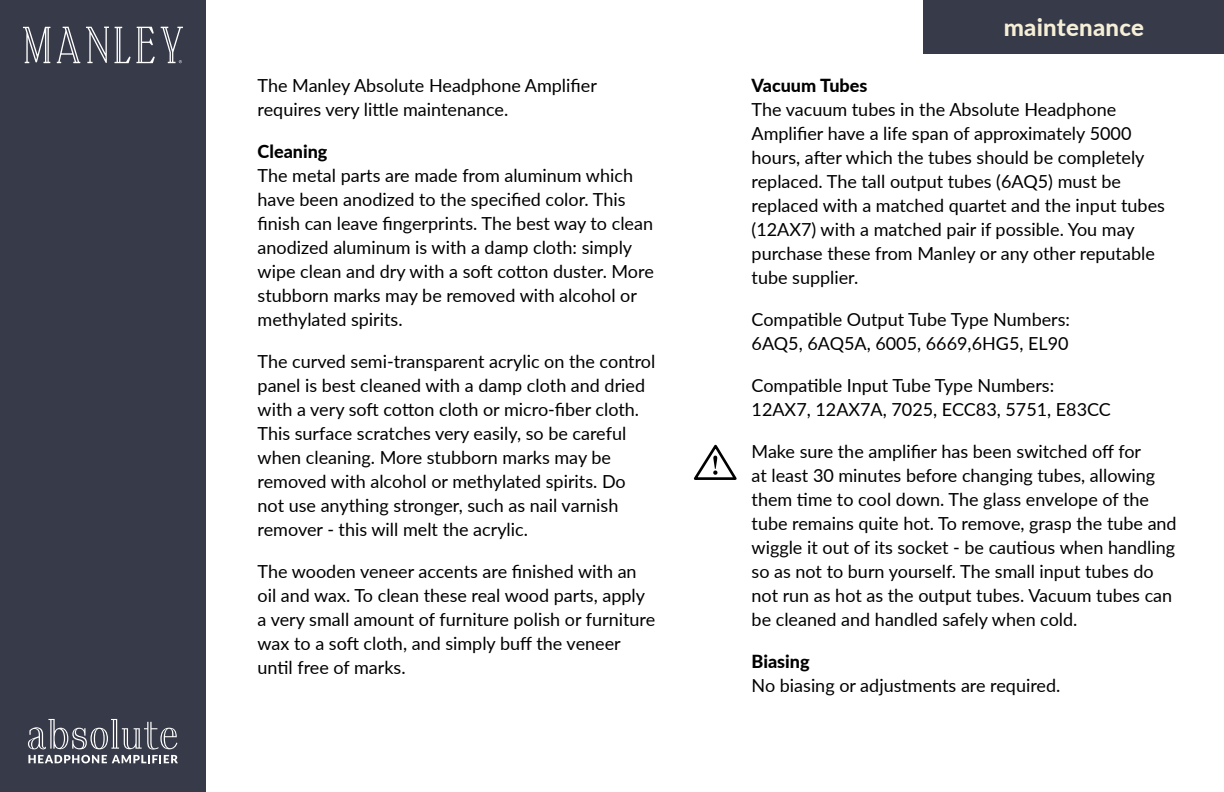
<style>
.page{position:relative;width:1224px;height:792px;background:#fff}
.page>*{position:absolute;margin:0;border:0;box-sizing:border-box;transform-origin:0 0}
.t1{font:800 24px "Lato";letter-spacing:.01em;color:#f5efd7}
.t2{font:18px/24px "Lato";color:#000}
.t3{font:800 18px "Lato";color:#000}
</style>
<div class="page">
<div style="left:0;top:0;width:206px;height:792px;background:#373a48"></div>
<svg style="left:28px;top:719px;width:149px;height:30px"></svg>
<svg style="left:28px;top:755px;width:150px;height:8px"></svg>
<svg style="left:23px;top:27px;width:27px;height:36px"></svg>
<svg style="left:57px;top:27px;width:23px;height:36px"></svg>
<svg style="left:86px;top:27px;width:69px;height:36px"></svg>
<svg style="left:161px;top:27px;width:22px;height:36px"></svg>
<svg style="left:693px;top:444px;width:44px;height:36px"></svg>
<div style="left:924px;top:0;width:300px;height:54px;background:#373a48"></div>
<p class="t2" style="left:258px;top:73px;width:341px">The Manley Absolute Headphone Amplifier requires very little maintenance.</p>
<p class="t3" style="left:258px;top:138px;width:71px">Cleaning</p>
<p class="t2" style="left:258px;top:163px;width:398px">The metal parts are made from aluminum which have been anodized to the specified color. This finish can leave fingerprints. The best way to clean anodized aluminum is with a damp cloth: simply wipe clean and dry with a soft cotton duster. More stubborn marks may be removed with alcohol or methylated spirits.</p>
<p class="t2" style="left:258px;top:349px;width:399px">The curved semi-transparent acrylic on the control panel is best cleaned with a damp cloth and dried with a very soft cotton cloth or micro-fiber cloth.<br>This surface scratches very easily, so be careful when cleaning. More stubborn marks may be removed with alcohol or methylated spirits. Do not use anything stronger, such as nail varnish remover - this will melt the acrylic.</p>
<p class="t2" style="left:258px;top:559px;width:399px">The wooden veneer accents are finished with an oil and wax. To clean these real wood parts, apply a very small amount of furniture polish or furniture wax to a soft cloth, and simply buff the veneer until free of marks.</p>
<h1 class="t1" style="left:1004px;top:10px;width:142px">maintenance</h1>
<p class="t3" style="left:752px;top:72px;width:117px">Vacuum Tubes</p>
<p class="t2" style="left:752px;top:97px;width:415px">The vacuum tubes in the Absolute Headphone Amplifier have a life span of approximately 5000 hours, after which the tubes should be completely replaced. The tall output tubes (6AQ5) must be replaced with a matched quartet and the input tubes (12AX7) with a matched pair if possible. You may purchase these from Manley or any other reputable tube supplier.</p>
<p class="t2" style="left:752px;top:307px;width:320px">Compatible Output Tube Type Numbers:<br>6AQ5, 6AQ5A, 6005, 6669,6HG5, EL90</p>
<p class="t2" style="left:752px;top:373px;width:361px">Compatible Input Tube Type Numbers:<br>12AX7, 12AX7A, 7025, ECC83, 5751, E83CC</p>
<p class="t2" style="left:752px;top:439px;width:427px">Make sure the amplifier has been switched off for<br>at least 30 minutes before changing tubes, allowing them time to cool down. The glass envelope of the tube remains quite hot. To remove, grasp the tube and wiggle it out of its socket - be cautious when handling so as not to burn yourself. The small input tubes do not run as hot as the output tubes. Vacuum tubes can be cleaned and handled safely when cold.</p>
<p class="t3" style="left:752px;top:648px;width:60px">Biasing</p>
<p class="t2" style="left:752px;top:673px;width:310px">No biasing or adjustments are required.</p>
</div>
